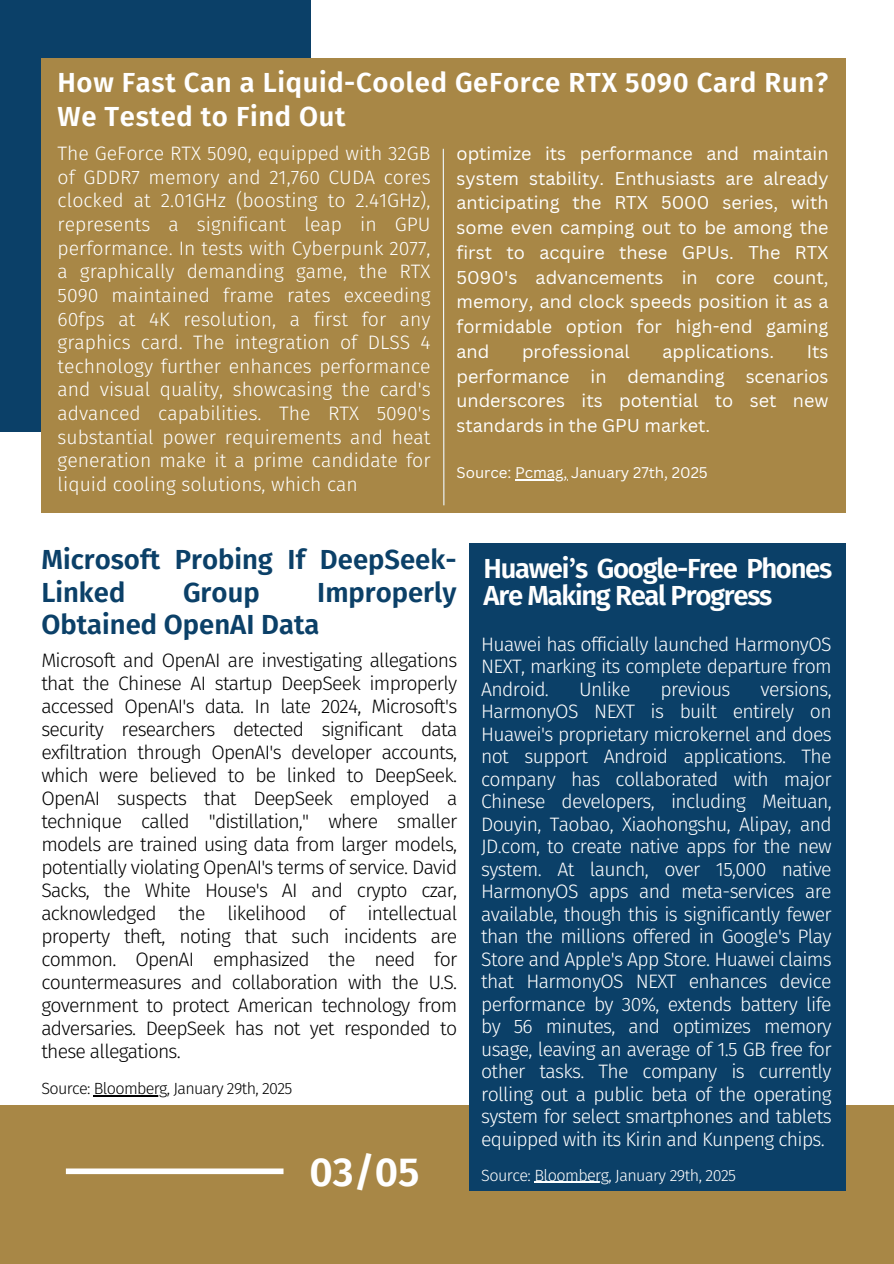
<style>
.page{position:relative;width:894px;height:1264px;background:#fff}
.page>*{position:absolute;margin:0;border:0;box-sizing:border-box;transform-origin:0 0}
.t1{font:700 37.5px "Glow Sans J";color:#fff}
.t2{font:700 25.5px/32.7px "Glow Sans J";color:#0b4068}
.t3{font:700 25.5px/34.8px "Glow Sans J";letter-spacing:.025em;color:#fff}
.t4{font:700 25.5px/27px "Glow Sans J";letter-spacing:-.05em;color:#fff}
.t5{font:18px/22.5px "Glow Sans J";letter-spacing:-.035em;color:#fff;text-align:justify}
.t6{font:18px/23px "Glow Sans J";letter-spacing:-.045em;color:#000;text-align:justify}
.t7{font:18px/24.8px "Canva Sans";color:#fff;text-align:justify}
.t8{font:15px "Glow Sans J";letter-spacing:-.035em;color:#fff}
.t9{font:15px "Glow Sans J";letter-spacing:-.045em;color:#000}
.t10{font:15px "Canva Sans";color:#fff}
</style>
<div class="page">
<div style="left:0;top:0;width:310px;height:431px;background:#0b4068"></div>
<div style="left:41px;top:58px;width:804px;height:455px;background:#a88746"></div>
<div style="left:0;top:1104px;width:893px;height:159px;background:#a88746"></div>
<div style="left:468px;top:543px;width:377px;height:648px;background:#0b4068"></div>
<div style="left:66px;top:1168px;width:217px;height:6px;background:#fff"></div>
<svg style="left:442px;top:148px;width:3px;height:358px"></svg>
<hr style="left:534px;top:1181px;width:74px;height:1px;background:#fff">
<hr style="left:94px;top:1095px;width:73px;height:1px;background:#000">
<hr style="left:515px;top:479px;width:48px;height:1px;background:#fff">
<h2 class="t3" style="left:58px;top:63px;width:771px">How Fast Can a Liquid-Cooled GeForce RTX 5090 Card Run?<br>We Tested to Find Out</h2>
<p class="t5" style="left:58px;top:140px;width:374px;line-height:23.7px">The GeForce RTX 5090, equipped with 32GB of GDDR7 memory and 21,760 CUDA cores clocked at 2.01GHz (boosting to 2.41GHz), represents a significant leap in GPU performance. In tests with Cyberpunk 2077, a graphically demanding game, the RTX 5090 maintained frame rates exceeding 60fps at 4K resolution, a first for any graphics card. The integration of DLSS 4 technology further enhances performance and visual quality, showcasing the card's advanced capabilities. The RTX 5090's substantial power requirements and heat generation make it a prime candidate for liquid cooling solutions, which can</p>
<h1 class="t7" style="left:456px;top:140px;width:373px">optimize its performance and maintain system stability. Enthusiasts are already anticipating the RTX 5000 series, with some even camping out to be among the first to acquire these GPUs. The RTX 5090's advancements in core count, memory, and clock speeds position it as a formidable option for high-end gaming and</h1>
<h1 class="t7" style="left:522px;top:338px;width:109px">professional</h1>
<h1 class="t7" style="left:662px;top:338px;width:113px">applications.</h1>
<h1 class="t7" style="left:456px;top:338px;width:373px;text-indent:350px">Its performance in demanding scenarios underscores its potential to set new standards in the GPU market.</h1>
<p class="t10" style="left:456px;top:462px;width:253px">Source: Pcmag, January 27th, 2025</p>
<h2 class="t2" style="left:41px;top:541px;width:416px">Microsoft Probing If DeepSeek-<br>Linked</h2>
<h2 class="t2" style="left:41px;top:574px;width:416px;text-indent:276px">Improperly<br>Obtained OpenAI Data</h2>
<h2 class="t2" style="left:183px;top:574px;width:78px">Group</h2>
<p class="t6" style="left:41px;top:648px;width:417px">Microsoft and OpenAI are investigating allegations that the Chinese AI startup DeepSeek improperly accessed OpenAI's data. In late 2024, Microsoft's security researchers detected significant data exfiltration through OpenAI's developer accounts, which were believed to be linked to DeepSeek.<br>OpenAI suspects that DeepSeek employed a technique called "distillation," where smaller models are trained using data from larger models, potentially violating OpenAI's terms of service. David Sacks, the White House's AI and crypto czar, acknowledged the likelihood of intellectual property theft, noting that such incidents are common. OpenAI emphasized the need for countermeasures and collaboration with the U.S. government to protect American technology from adversaries. DeepSeek has not yet responded to these allegations.</p>
<h3 class="t9" style="left:41px;top:1076px;width:252px">Source: Bloomberg, January 29th, 2025</h3>
<h2 class="t1" style="left:309px;top:1142px;width:112px">03/05</h2>
<h3 class="t4" style="left:483px;top:553px;width:350px">Huawei’s Google-Free Phones<br>Are Making Real Progress</h3>
<h3 class="t5" style="left:481px;top:631px;width:352px">Huawei has officially launched HarmonyOS NEXT, marking its complete departure from Android.</h3>
<h3 class="t5" style="left:481px;top:676px;width:352px;text-indent:279px">versions, HarmonyOS NEXT is built entirely on Huawei's proprietary microkernel and does not support Android applications. The company has collaborated with major Chinese developers, including Meituan, Douyin, Taobao, Xiaohongshu, Alipay, and JD.com, to create native apps for the new system. At launch, over 15,000 native HarmonyOS apps and meta-services are available, though this is significantly fewer than the millions offered in Google's Play Store and Apple's App Store. Huawei claims that HarmonyOS NEXT enhances device performance by 30%, extends battery life by 56 minutes, and optimizes memory usage, leaving an average of 1.5 GB free for other tasks. The company is currently rolling out a public beta of the operating system for select smartphones and tablets equipped with its Kirin and Kunpeng chips.</h3>
<h3 class="t8" style="left:481px;top:1163px;width:256px">Source: Bloomberg, January 29th, 2025</h3>
<h3 class="t5" style="left:579px;top:676px;width:53px">Unlike</h3>
<h3 class="t5" style="left:660px;top:676px;width:71px">previous</h3>
</div>
